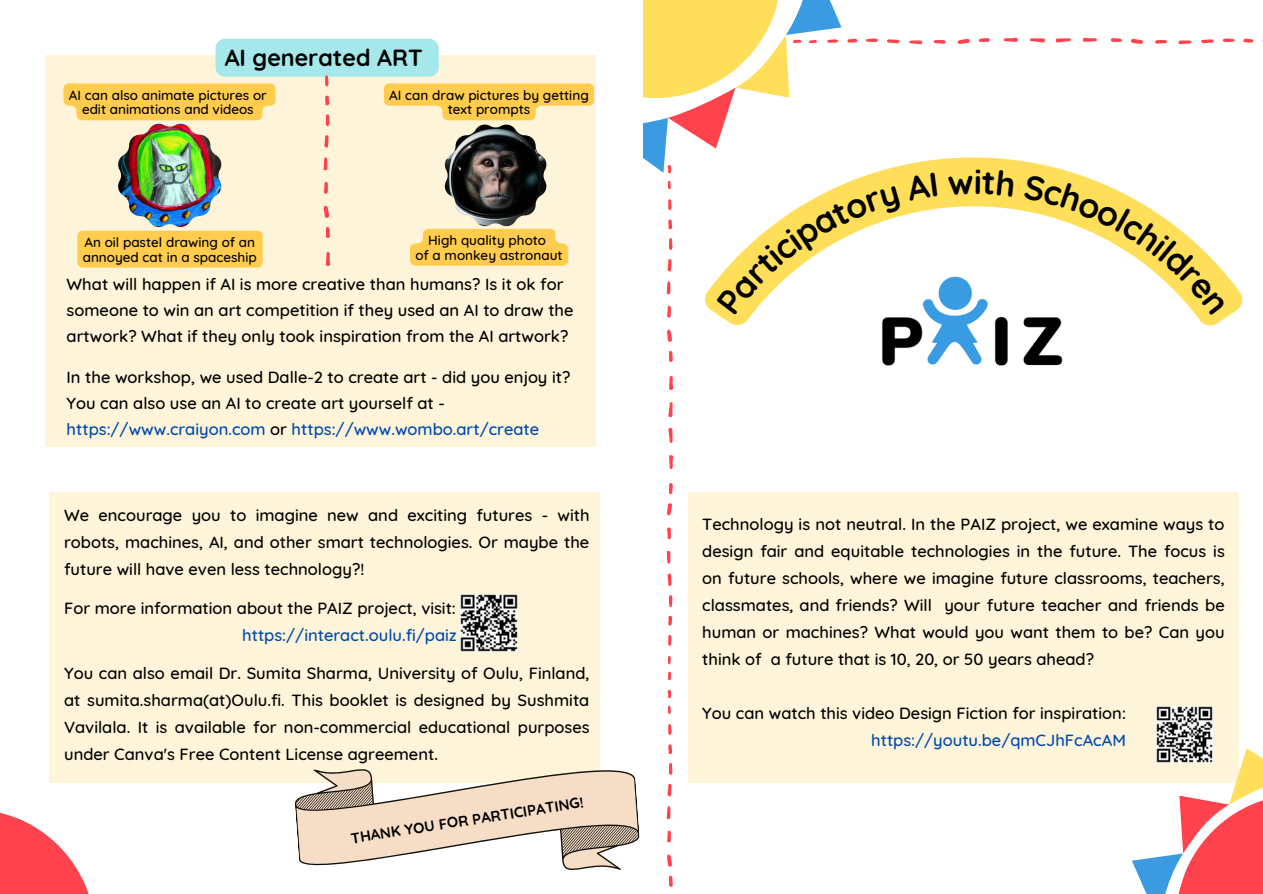
<style>
.page{position:relative;width:1263px;height:894px;background:#fff}
.page>*{position:absolute;margin:0;border:0;box-sizing:border-box;transform-origin:0 0}
.t1{font:700 23.25px "Quicksand";color:#010101}
.t2{font:500 16.5px/27px "Quicksand";color:#010101;text-align:justify}
.t3{font:500 16.5px/26.2px "Quicksand";color:#000}
.t4{font:500 16.5px "Quicksand";color:#004aad}
.t5{font:700 14.85px "Quicksand";color:#000}
.t6{font:500 13.5px/14.5px "Quicksand";color:#000}
.s1{color:#004aad}
</style>
<div class="page">
<svg style="left:1030px;top:38px;width:15px;height:4px"></svg>
<svg style="left:1056px;top:38px;width:15px;height:4px"></svg>
<svg style="left:1131px;top:39px;width:12px;height:5px"></svg>
<svg style="left:1083px;top:38px;width:14px;height:4px"></svg>
<svg style="left:1178px;top:40px;width:13px;height:4px"></svg>
<svg style="left:1201px;top:39px;width:13px;height:4px"></svg>
<svg style="left:1155px;top:40px;width:12px;height:4px"></svg>
<svg style="left:1111px;top:38px;width:11px;height:4px"></svg>
<svg style="left:1222px;top:38px;width:13px;height:4px"></svg>
<svg style="left:1243px;top:39px;width:10px;height:4px"></svg>
<svg style="left:0;top:776px;width:127px;height:117px"></svg>
<svg style="left:723px;top:160px;width:519px;height:165px"></svg>
<img style="left:865px;top:266px;width:216px;height:100px">
<svg style="left:668px;top:402px;width:5px;height:15px"></svg>
<svg style="left:667px;top:329px;width:5px;height:13px"></svg>
<svg style="left:669px;top:376px;width:4px;height:14px"></svg>
<svg style="left:669px;top:350px;width:4px;height:12px"></svg>
<svg style="left:668px;top:428px;width:5px;height:15px"></svg>
<svg style="left:667px;top:503px;width:5px;height:12px"></svg>
<svg style="left:669px;top:455px;width:4px;height:14px"></svg>
<svg style="left:667px;top:550px;width:3px;height:13px"></svg>
<svg style="left:667px;top:573px;width:4px;height:13px"></svg>
<svg style="left:667px;top:527px;width:4px;height:12px"></svg>
<svg style="left:669px;top:483px;width:4px;height:11px"></svg>
<svg style="left:669px;top:595px;width:3px;height:12px"></svg>
<svg style="left:668px;top:615px;width:4px;height:10px"></svg>
<svg style="left:668px;top:635px;width:4px;height:10px"></svg>
<svg style="left:668px;top:671px;width:3px;height:8px"></svg>
<svg style="left:668px;top:656px;width:3px;height:8px"></svg>
<svg style="left:667px;top:854px;width:5px;height:12px"></svg>
<svg style="left:667px;top:806px;width:3px;height:12px"></svg>
<svg style="left:667px;top:784px;width:4px;height:12px"></svg>
<svg style="left:667px;top:830px;width:4px;height:12px"></svg>
<svg style="left:669px;top:875px;width:4px;height:11px"></svg>
<svg style="left:669px;top:762px;width:3px;height:12px"></svg>
<svg style="left:668px;top:744px;width:4px;height:10px"></svg>
<svg style="left:668px;top:724px;width:4px;height:10px"></svg>
<svg style="left:668px;top:689px;width:3px;height:9px"></svg>
<svg style="left:668px;top:705px;width:3px;height:8px"></svg>
<div style="left:689px;top:492px;width:550px;height:290px;background:#fef4d9"></div>
<div style="left:46px;top:55px;width:550px;height:391px;background:#fef4d9"></div>
<img style="left:1156px;top:706px;width:56px;height:35px">
<div style="left:50px;top:492px;width:550px;height:290px;background:#fef4d9"></div>
<img style="left:461px;top:594px;width:56px;height:57px">
<svg style="left:292px;top:769px;width:348px;height:101px"></svg>
<svg style="left:296px;top:782px;width:342px;height:74px"></svg>
<svg style="left:1113px;top:741px;width:150px;height:152px"></svg>
<div style="left:77px;top:230px;width:186px;height:37px;background:#ffcc4d;border-radius:6px"></div>
<img style="left:118px;top:124px;width:103px;height:103px">
<svg style="left:63px;top:83px;width:213px;height:37px;background:#fece56"></svg>
<div style="left:215px;top:39px;width:224px;height:38px;background:#a5e8eb;border-radius:9px"></div>
<svg style="left:324px;top:205px;width:5px;height:13px"></svg>
<svg style="left:326px;top:252px;width:4px;height:14px"></svg>
<svg style="left:324px;top:157px;width:3px;height:13px"></svg>
<svg style="left:324px;top:135px;width:5px;height:13px"></svg>
<svg style="left:324px;top:182px;width:4px;height:12px"></svg>
<svg style="left:326px;top:227px;width:4px;height:11px"></svg>
<svg style="left:326px;top:114px;width:4px;height:12px"></svg>
<svg style="left:325px;top:95px;width:4px;height:10px"></svg>
<svg style="left:325px;top:76px;width:4px;height:10px"></svg>
<svg style="left:384px;top:0;width:634px;height:318px"></svg>
<svg style="left:1024px;top:174px;width:202px;height:141px"></svg>
<p class="t1" style="left:225px;top:42px;width:199px">AI generated ART</p>
<p class="t6" style="left:69px;top:87px;width:199px">AI can also animate pictures or</p>
<p class="t6" style="left:82px;top:102px;width:173px">edit animations and videos</p>
<p class="t6" style="left:83px;top:234px;width:176px">An oil pastel drawing of an annoyed cat in a spaceship</p>
<p class="t6" style="left:389px;top:87px;width:201px;text-align:center">AI can draw pictures by getting text prompts</p>
<p class="t6" style="left:428px;top:232px;width:119px">High quality photo</p>
<p class="t6" style="left:415px;top:247px;width:149px">of a monkey astronaut</p>
<p class="t3" style="left:67px;top:270px;width:508px">What will happen if AI is more creative than humans? Is it ok for someone to win an art competition if they used an AI to draw the artwork? What if they only took inspiration from the AI artwork?</p>
<p class="t3" style="left:67px;top:363px;width:505px">In the workshop, we used Dalle-2 to create art - did you enjoy it?<br>You can also use an AI to create art yourself at - <span class="s1">https://www.craiyon.com</span> or <span class="s1">https://www.wombo.art/create</span></p>
<p class="t2" style="left:64px;top:501px;width:527px">We encourage you to imagine new and exciting futures - with robots, machines, AI, and other smart technologies. Or maybe the future will have even less technology?!</p>
<p class="t2" style="left:64px;top:593px;width:393px">For more information about the PAIZ project, visit:</p>
<p class="t4" style="left:242px;top:624px;width:216px">https://interact.oulu.fi/paiz</p>
<p class="t2" style="left:64px;top:659px;width:527px">You can also email Dr. Sumita Sharma, University of Oulu, Finland, at sumita.sharma(at)Oulu.fi. This booklet is designed by Sushmita Vavilala. It is available for non-commercial educational purposes under Canva's Free Content License agreement.</p>
<p class="t5" style="left:350px;top:828px;width:237px;rotate:-9deg">THANK YOU FOR PARTICIPATING!</p>
<p class="t2" style="left:702px;top:510px;width:524px">Technology is not neutral. In the PAIZ project, we examine ways to design fair and equitable technologies in the future. The focus is on future schools, where we imagine future classrooms, teachers, classmates, and friends? Will your future teacher and friends be human or machines? What would you want them to be? Can you think of a future that is 10, 20, or 50 years ahead?</p>
<p class="t2" style="left:702px;top:699px;width:425px">You can watch this video Design Fiction for inspiration:</p>
<p class="t4" style="left:871px;top:729px;width:256px">https://youtu.be/qmCJhFcAcAM</p>
</div>
